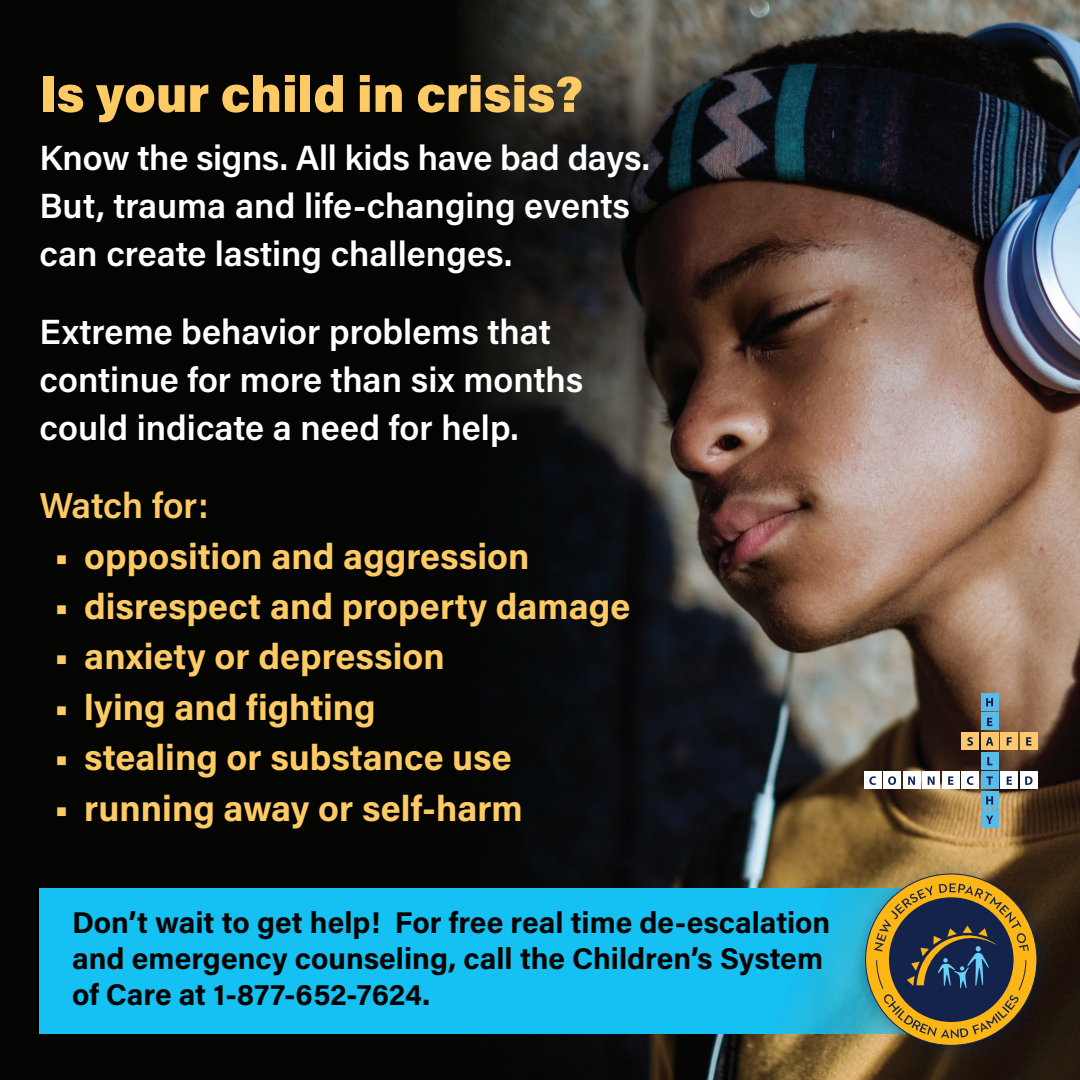
<style>
.page{position:relative;width:1080px;height:1080px;background:#040503}
.page>*{position:absolute;margin:0;border:0;box-sizing:border-box;transform-origin:0 0}
.t1{font:51px "Acumin Variable Concept";letter-spacing:.09em;color:#feca64}
.t2{font:36px "Acumin Variable Concept";letter-spacing:.055em;color:#feca64}
.t3{font:35px/48px "Acumin Variable Concept";letter-spacing:.04em;color:#fff}
.t4{font:30px/36px "Acumin Variable Concept";letter-spacing:.055em;color:#040503}
</style>
<div class="page">
<img style="left:464px;top:0;width:616px;height:1080px">
<div style="left:40px;top:888px;width:911px;height:146px;background:#15c0f2"></div>
<div style="left:850px;top:858px;width:209px;height:210px;background:#0c1c3b;opacity:.5"></div>
<div style="left:866px;top:874px;width:171px;height:171px;background:#fcb615;border-radius:50%"></div>
<svg style="left:874px;top:883px;width:155px;height:155px"></svg>
<div style="left:981px;top:732px;width:17px;height:18px;background:#fec96c"></div>
<div style="left:961px;top:732px;width:18px;height:18px;background:#fec96c"></div>
<div style="left:1020px;top:732px;width:17px;height:18px;background:#fec96c"></div>
<div style="left:1000px;top:732px;width:18px;height:18px;background:#fec96c"></div>
<div style="left:981px;top:693px;width:17px;height:18px;background:#59bbe9"></div>
<div style="left:981px;top:771px;width:17px;height:18px;background:#59bbe9"></div>
<div style="left:981px;top:811px;width:17px;height:17px;background:#59bbe9"></div>
<div style="left:981px;top:713px;width:17px;height:17px;background:#59bbe9"></div>
<div style="left:981px;top:791px;width:17px;height:18px;background:#59bbe9"></div>
<div style="left:981px;top:752px;width:17px;height:17px;background:#59bbe9"></div>
<svg style="left:986px;top:737px;width:7px;height:9px"></svg>
<svg style="left:967px;top:737px;width:6px;height:9px"></svg>
<svg style="left:1026px;top:737px;width:5px;height:9px"></svg>
<svg style="left:1007px;top:737px;width:5px;height:9px"></svg>
<svg style="left:986px;top:698px;width:7px;height:8px"></svg>
<svg style="left:986px;top:776px;width:7px;height:9px"></svg>
<svg style="left:986px;top:816px;width:7px;height:8px"></svg>
<svg style="left:987px;top:718px;width:5px;height:8px"></svg>
<svg style="left:986px;top:796px;width:7px;height:9px"></svg>
<svg style="left:987px;top:757px;width:6px;height:8px"></svg>
<div style="left:903px;top:771px;width:17px;height:18px;background:#fff"></div>
<div style="left:942px;top:771px;width:17px;height:18px;background:#fff"></div>
<div style="left:883px;top:771px;width:18px;height:18px;background:#fff"></div>
<div style="left:1020px;top:771px;width:17px;height:18px;background:#fff"></div>
<div style="left:922px;top:771px;width:18px;height:18px;background:#fff"></div>
<div style="left:864px;top:771px;width:17px;height:18px;background:#fff"></div>
<div style="left:1000px;top:771px;width:18px;height:18px;background:#fff"></div>
<div style="left:961px;top:771px;width:18px;height:18px;background:#fff"></div>
<svg style="left:908px;top:776px;width:7px;height:9px"></svg>
<svg style="left:948px;top:776px;width:5px;height:9px"></svg>
<svg style="left:888px;top:776px;width:8px;height:9px"></svg>
<svg style="left:1025px;top:776px;width:8px;height:9px"></svg>
<svg style="left:928px;top:776px;width:7px;height:9px"></svg>
<svg style="left:869px;top:776px;width:7px;height:9px"></svg>
<svg style="left:967px;top:776px;width:6px;height:9px"></svg>
<svg style="left:1007px;top:776px;width:5px;height:9px"></svg>
<h1 class="t1" style="left:40px;top:59px;width:541px">Is your child in crisis?</h1>
<p class="t3" style="left:40px;top:132px;width:610px">Know the signs. All kids have bad days.<br>But, trauma and life-changing events can create lasting challenges.</p>
<p class="t3" style="left:40px;top:306px;width:543px">Extreme behavior problems that continue for more than six months could indicate a need for help.</p>
<p class="t2" style="left:40px;top:481px;width:168px">Watch for:</p>
<p class="t2" style="left:54px;top:531px;width:475px">• opposition and aggression</p>
<p class="t2" style="left:54px;top:582px;width:576px">• disrespect and property damage</p>
<p class="t2" style="left:54px;top:632px;width:390px">• anxiety or depression</p>
<p class="t2" style="left:54px;top:683px;width:321px">• lying and fighting</p>
<p class="t2" style="left:54px;top:733px;width:457px">• stealing or substance use</p>
<p class="t2" style="left:54px;top:783px;width:468px">• running away or self-harm</p>
<p class="t4" style="left:72px;top:904px;width:759px">Don’t wait to get help! For free real time de-escalation and emergency counseling, call the Children’s System of Care at 1-877-652-7624.</p>
</div>
